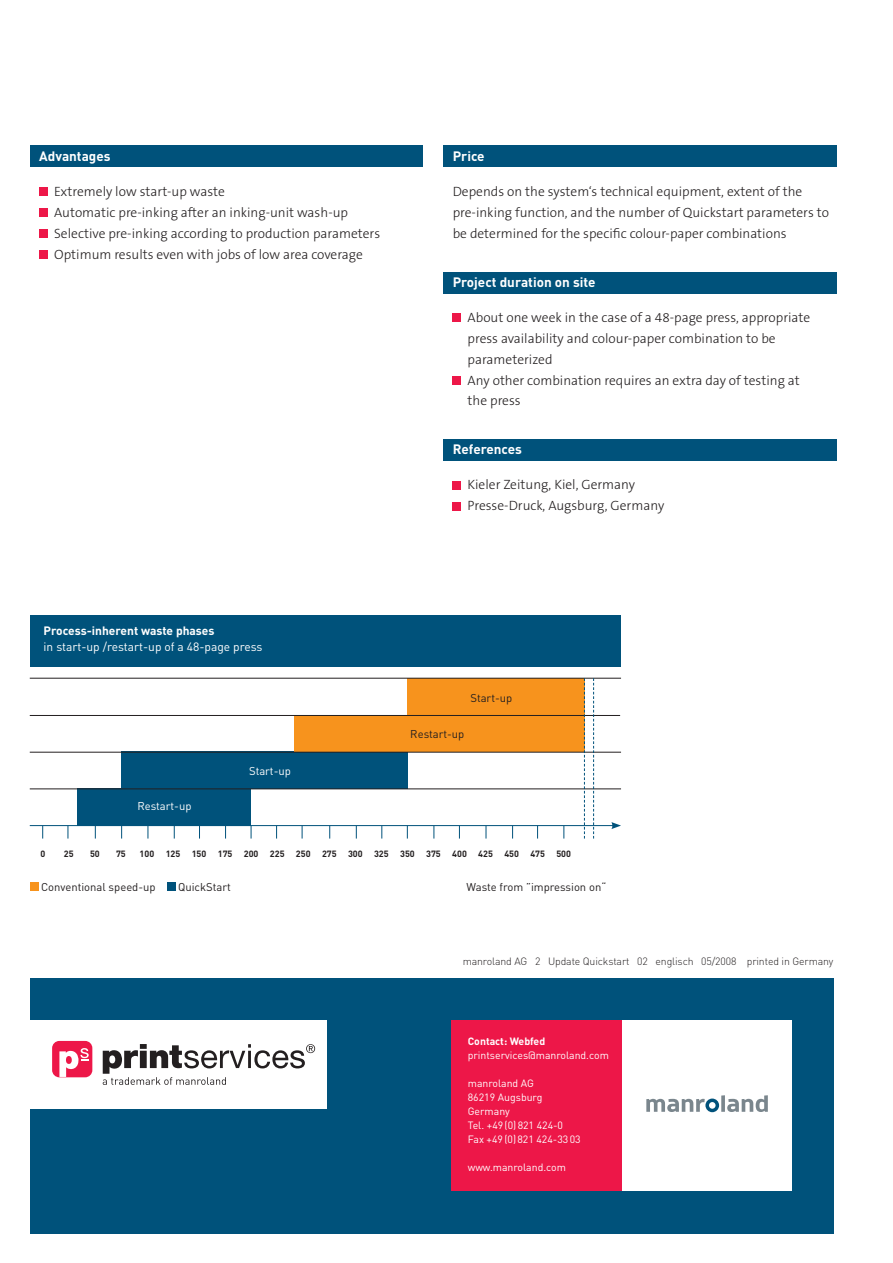
<style>
.page{position:relative;width:893px;height:1263px;background:#fff}
.page>*{position:absolute;margin:0;border:0;box-sizing:border-box;transform-origin:0 0}
.t1{font:300 13.5px/21px "The Sans B W3";color:#231f20}
.t2{font:700 13.5px "DIN Pro";color:#fff}
.t3{font:12px "DIN Pro";color:#fff}
.t4{font:700 12px "DIN Pro";color:#fff}
.t5{font:11.25px "DIN Pro";color:#231f20}
.t6{font:11.25px "DIN Pro";letter-spacing:-.005em;color:#fff}
.t7{font:10.5px/14px "DIN Pro";color:#fff}
.t8{font:300 10.5px "DIN Pro";letter-spacing:-.01em;color:#231f20}
.t9{font:700 10.5px "DIN Pro";color:#fff}
.t10{font:700 9px "DIN Pro";color:#231f20}
</style>
<div class="page">
<div style="left:30px;top:978px;width:803px;height:255px;background:#00527b"></div>
<div style="left:621px;top:1020px;width:170px;height:170px;background:#fff"></div>
<div style="left:451px;top:1020px;width:170px;height:170px;background:#ed1748"></div>
<div style="left:29px;top:1020px;width:298px;height:89px;background:#fff"></div>
<div style="left:52px;top:1041px;width:40px;height:36px;background:#ed1748;border-radius:7px"></div>
<svg style="left:59px;top:1048px;width:30px;height:29px"></svg>
<svg style="left:103px;top:1044px;width:212px;height:41px"></svg>
<svg style="left:721px;top:1095px;width:4px;height:17px"></svg>
<svg style="left:646px;top:1098px;width:73px;height:14px"></svg>
<svg style="left:727px;top:1095px;width:41px;height:17px"></svg>
<div style="left:30px;top:145px;width:393px;height:22px;background:#00527b"></div>
<div style="left:39px;top:187px;width:9px;height:9px;background:#ed1748"></div>
<div style="left:39px;top:208px;width:9px;height:9px;background:#ed1748"></div>
<div style="left:39px;top:229px;width:9px;height:9px;background:#ed1748"></div>
<div style="left:39px;top:250px;width:9px;height:9px;background:#ed1748"></div>
<div style="left:444px;top:145px;width:393px;height:22px;background:#00527b"></div>
<div style="left:444px;top:272px;width:393px;height:21px;background:#00527b"></div>
<div style="left:444px;top:439px;width:393px;height:21px;background:#00527b"></div>
<div style="left:453px;top:313px;width:8px;height:9px;background:#ed1748"></div>
<div style="left:453px;top:376px;width:8px;height:8px;background:#ed1748"></div>
<div style="left:453px;top:481px;width:8px;height:8px;background:#ed1748"></div>
<div style="left:453px;top:502px;width:8px;height:8px;background:#ed1748"></div>
<div style="left:77px;top:788px;width:174px;height:38px;background:#00527b"></div>
<div style="left:122px;top:752px;width:286px;height:37px;background:#00527b"></div>
<div style="left:294px;top:716px;width:291px;height:36px;background:#f7931d"></div>
<div style="left:408px;top:678px;width:177px;height:41px;background:#f7931d"></div>
<div style="left:30px;top:882px;width:8px;height:9px;background:#f7931d"></div>
<div style="left:167px;top:882px;width:8px;height:9px;background:#00527b"></div>
<div style="left:31px;top:615px;width:590px;height:51px;background:#00527b"></div>
<hr style="left:30px;top:825px;width:584px;height:1px;background:#00527b">
<svg style="left:611px;top:822px;width:10px;height:7px"></svg>
<hr style="left:30px;top:788px;width:591px;height:1px;background:#231f20">
<hr style="left:30px;top:752px;width:591px;height:1px;background:#231f20">
<hr style="left:30px;top:715px;width:590px;height:1px;background:#231f20">
<hr style="left:30px;top:678px;width:591px;height:1px;background:#231f20">
<svg style="left:42px;top:826px;width:1px;height:12px"></svg>
<svg style="left:67px;top:826px;width:1px;height:12px"></svg>
<svg style="left:95px;top:826px;width:1px;height:12px"></svg>
<svg style="left:121px;top:826px;width:1px;height:12px"></svg>
<svg style="left:147px;top:826px;width:1px;height:12px"></svg>
<svg style="left:174px;top:826px;width:1px;height:12px"></svg>
<svg style="left:199px;top:826px;width:1px;height:12px"></svg>
<svg style="left:225px;top:826px;width:1px;height:12px"></svg>
<svg style="left:251px;top:826px;width:1px;height:12px"></svg>
<svg style="left:276px;top:826px;width:1px;height:12px"></svg>
<svg style="left:302px;top:826px;width:1px;height:12px"></svg>
<svg style="left:329px;top:826px;width:1px;height:12px"></svg>
<svg style="left:356px;top:826px;width:1px;height:12px"></svg>
<svg style="left:381px;top:826px;width:1px;height:12px"></svg>
<svg style="left:407px;top:826px;width:1px;height:12px"></svg>
<svg style="left:433px;top:826px;width:1px;height:12px"></svg>
<svg style="left:459px;top:826px;width:1px;height:12px"></svg>
<svg style="left:486px;top:826px;width:1px;height:12px"></svg>
<svg style="left:512px;top:826px;width:1px;height:12px"></svg>
<svg style="left:537px;top:826px;width:1px;height:12px"></svg>
<svg style="left:563px;top:826px;width:1px;height:12px"></svg>
<svg style="left:584px;top:678px;width:1px;height:160px"></svg>
<svg style="left:593px;top:678px;width:1px;height:160px"></svg>
<p class="t2" style="left:39px;top:147px;width:73px">Advantages</p>
<p class="t1" style="left:54px;top:181px;width:327px">Extremely low start-up waste<br>Automatic pre-inking after an inking-unit wash-up Selective pre-inking according to production parameters Optimum results even with jobs of low area coverage</p>
<p class="t2" style="left:453px;top:147px;width:33px">Price</p>
<p class="t1" style="left:453px;top:181px;width:378px">Depends on the system‘s technical equipment, extent of the pre-inking function, and the number of Quickstart parameters to be determined for the specific colour-paper combinations</p>
<p class="t2" style="left:453px;top:273px;width:144px">Project duration on site</p>
<p class="t1" style="left:468px;top:307px;width:344px;text-indent:-6px">---About one week in the case of a 48-page press, appropriate press availability and colour-paper combination to be parameterized<br>Any other combination requires an extra day of testing at the press</p>
<p class="t2" style="left:453px;top:440px;width:71px">References</p>
<p class="t1" style="left:468px;top:474px;width:198px">Kieler Zeitung, Kiel, Germany<br>Presse-Druck, Augsburg, Germany</p>
<p class="t4" style="left:44px;top:622px;width:172px">Process-inherent waste phases</p>
<p class="t3" style="left:44px;top:639px;width:220px">in start-up /restart-up of a 48-page press</p>
<p class="t6" style="left:137px;top:799px;width:56px">Restart-up</p>
<p class="t6" style="left:249px;top:763px;width:43px">Start-up</p>
<p class="t5" style="left:470px;top:690px;width:43px">Start-up</p>
<p class="t5" style="left:410px;top:726px;width:56px">Restart-up</p>
<p class="t10" style="left:40px;top:848px;width:6px">0</p>
<p class="t10" style="left:64px;top:848px;width:11px">25</p>
<p class="t10" style="left:90px;top:848px;width:11px">50</p>
<p class="t10" style="left:116px;top:848px;width:11px">75</p>
<p class="t10" style="left:140px;top:848px;width:16px">100</p>
<p class="t10" style="left:166px;top:848px;width:16px">125</p>
<p class="t10" style="left:192px;top:848px;width:16px">150</p>
<p class="t10" style="left:218px;top:848px;width:16px">175</p>
<p class="t10" style="left:244px;top:848px;width:16px">200</p>
<p class="t10" style="left:270px;top:848px;width:16px">225</p>
<p class="t10" style="left:296px;top:848px;width:16px">250</p>
<p class="t10" style="left:322px;top:848px;width:16px">275</p>
<p class="t10" style="left:348px;top:848px;width:16px">300</p>
<p class="t10" style="left:374px;top:848px;width:16px">325</p>
<p class="t10" style="left:400px;top:848px;width:16px">350</p>
<p class="t10" style="left:426px;top:848px;width:16px">375</p>
<p class="t10" style="left:452px;top:848px;width:16px">400</p>
<p class="t10" style="left:478px;top:848px;width:16px">425</p>
<p class="t10" style="left:504px;top:848px;width:16px">450</p>
<p class="t10" style="left:530px;top:848px;width:16px">475</p>
<p class="t10" style="left:556px;top:848px;width:16px">500</p>
<p class="t5" style="left:41px;top:879px;width:116px">Conventional speed-up</p>
<p class="t5" style="left:178px;top:879px;width:54px">QuickStart</p>
<p class="t5" style="left:467px;top:879px;width:141px">Waste from ”impression on“</p>
<p class="t8" style="left:463px;top:954px;width:372px">manroland AG 2 Update Quickstart 02 englisch 05/2008 printed in Germany</p>
<p class="t9" style="left:468px;top:1034px;width:79px">Contact: Webfed</p>
<p class="t7" style="left:468px;top:1048px;width:143px">printservices@manroland.com</p>
<p class="t7" style="left:468px;top:1076px;width:114px">manroland AG<br>86219 Augsburg<br>Germany<br>Tel. +49(0)821 424-0<br>Fax +49(0)821 424-3303</p>
<p class="t7" style="left:468px;top:1160px;width:100px">www.manroland.com</p>
</div>
